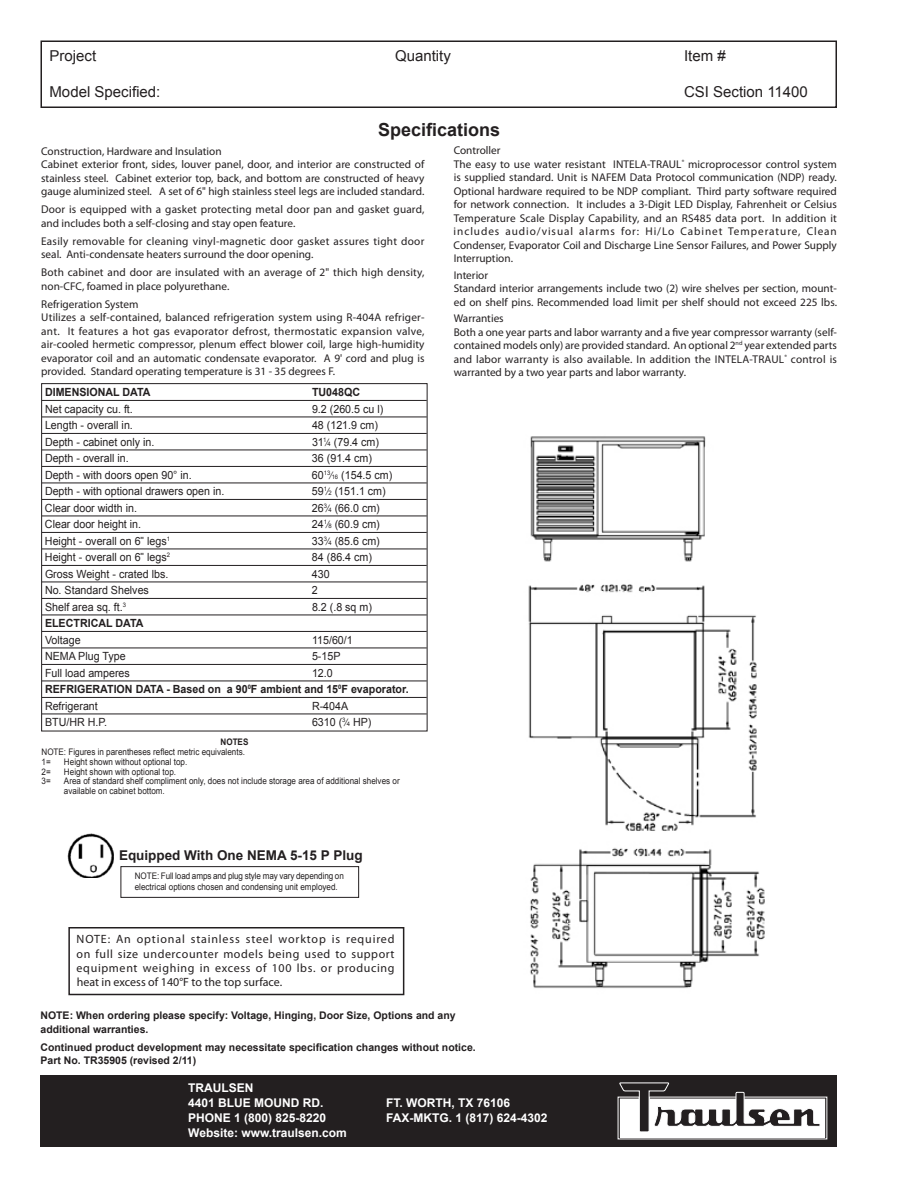
<style>
.page{position:relative;width:918px;height:1188px;background:#fff}
.page>*{position:absolute;margin:0;border:0;box-sizing:border-box;transform-origin:0 0}
.t1{font:700 18px "Arial";color:#231f20}
.t2{font:15px "Arial";color:#231f20}
.t3{font:700 13.5px "Arial";color:#231f20}
.t4{font:12px/14.4px "Myriad Pro";color:#231f20;text-align:justify}
.t5{font:700 12px/15px "Arial";color:#fff}
.t6{font:11.25px/13.5px "Myriad Pro";color:#231f20}
.t7{font:11.25px "Arial";color:#231f20;scale:.95 1}
.t8{font:11.25px/13.5px "Myriad Pro";letter-spacing:.02em;color:#231f20}
.t9{font:700 11.25px/16.5px "Arial";color:#231f20;scale:.95 1}
.t10{font:700 10.5px/13.5px "Arial";color:#231f20}
.t11{font:9px/9.8px "Arial";color:#231f20;scale:.9 1}
.t12{font:700 9px "Arial";color:#231f20;scale:.9 1}
.s1{font-family:"Myriad Pro"}
.s2{font-size:6.15px}
.s3{font-family:"Trebuchet MS"}
.s4{font-weight:400}
</style>
<div class="page">
<div style="left:40px;top:1076px;width:797px;height:72px;background:#231f20"></div>
<div style="left:40px;top:40px;width:797px;height:68px;border:2px solid #231f20"></div>
<svg style="left:618px;top:1083px;width:209px;height:56px"></svg>
<div style="left:41px;top:383px;width:387px;height:348px;border:1px solid #231f20"></div>
<hr style="left:42px;top:400px;width:385px;height:1px;background:#231f20">
<hr style="left:42px;top:417px;width:385px;height:1px;background:#231f20">
<hr style="left:42px;top:433px;width:385px;height:1px;background:#231f20">
<hr style="left:42px;top:450px;width:385px;height:1px;background:#231f20">
<hr style="left:42px;top:466px;width:385px;height:1px;background:#231f20">
<hr style="left:42px;top:483px;width:385px;height:1px;background:#231f20">
<hr style="left:42px;top:499px;width:385px;height:1px;background:#231f20">
<hr style="left:42px;top:516px;width:385px;height:1px;background:#231f20">
<hr style="left:42px;top:532px;width:385px;height:1px;background:#231f20">
<hr style="left:42px;top:549px;width:385px;height:1px;background:#231f20">
<hr style="left:42px;top:565px;width:385px;height:1px;background:#231f20">
<hr style="left:42px;top:582px;width:385px;height:1px;background:#231f20">
<hr style="left:42px;top:598px;width:385px;height:1px;background:#231f20">
<hr style="left:42px;top:615px;width:385px;height:1px;background:#231f20">
<hr style="left:42px;top:631px;width:385px;height:1px;background:#231f20">
<hr style="left:42px;top:648px;width:385px;height:1px;background:#231f20">
<hr style="left:42px;top:664px;width:385px;height:1px;background:#231f20">
<hr style="left:42px;top:681px;width:385px;height:1px;background:#231f20">
<hr style="left:42px;top:697px;width:385px;height:1px;background:#231f20">
<hr style="left:42px;top:714px;width:385px;height:1px;background:#231f20">
<img style="left:68px;top:833px;width:45px;height:45px">
<div style="left:121px;top:866px;width:238px;height:32px;border:1px solid #231f20"></div>
<div style="left:68px;top:927px;width:336px;height:68px;border:2px solid #231f20"></div>
<img style="left:528px;top:436px;width:237px;height:552px">
<h2 class="t2" style="left:50px;top:46px;width:48px">Project</h2>
<h2 class="t2" style="left:395px;top:46px;width:57px">Quantity</h2>
<h2 class="t2" style="left:684px;top:46px;width:43px">Item #</h2>
<h2 class="t2" style="left:50px;top:82px;width:112px">Model Specified:</h2>
<h2 class="t2" style="left:684px;top:82px;width:125px">CSI Section 11400</h2>
<h1 class="t1" style="left:378px;top:118px;width:124px">Specifications</h1>
<p class="t6" style="left:41px;top:144px;width:385px">Construction, Hardware and Insulation<br>Cabinet exterior front, sides, louver panel, door, and interior are constructed of stainless steel. Cabinet exterior top, back, and bottom are constructed of heavy gauge aluminized steel. A set of 6" high stainless steel legs are included standard.</p>
<p class="t6" style="left:41px;top:203px;width:385px">Door is equipped with a gasket protecting metal door pan and gasket guard, and includes both a self-closing and stay open feature.</p>
<p class="t8" style="left:41px;top:234px;width:385px">Easily removable for cleaning vinyl-magnetic door gasket assures tight door seal. Anti-condensate heaters surround the door opening.</p>
<p class="t6" style="left:41px;top:266px;width:385px">Both cabinet and door are insulated with an average of 2" thich high density, non-CFC, foamed in place polyurethane.</p>
<p class="t6" style="left:41px;top:297px;width:385px">Refrigeration System<br>Utilizes a self-contained, balanced refrigeration system using R-404A refriger&shy;ant. It features a hot gas evaporator defrost, thermostatic expansion valve, air-cooled hermetic compressor, plenum effect blower coil, large high-humidity evaporator coil and an automatic condensate evaporator. A 9' cord and plug is provided. Standard operating temperature is 31 - 35 degrees F.</p>
<p class="t9" style="left:45px;top:384px;width:113px">DIMENSIONAL DATA</p>
<p class="t9" style="left:312px;top:384px;width:52px">TU048QC</p>
<p class="t7" style="left:45px;top:402px;width:94px">Net capacity cu. ft.</p>
<p class="t7" style="left:312px;top:402px;width:77px">9.2 (260.5 cu l)</p>
<p class="t7" style="left:45px;top:418px;width:94px">Length - overall in.</p>
<p class="t7" style="left:312px;top:418px;width:71px">48 (121.9 cm)</p>
<p class="t7" style="left:45px;top:435px;width:117px">Depth - cabinet only in.</p>
<p class="t7" style="left:312px;top:434px;width:72px">31<sup>1</sup><span class="s1">⁄</span><span class="s2">4</span> (79.4 cm)</p>
<p class="t7" style="left:45px;top:451px;width:90px">Depth - overall in.</p>
<p class="t7" style="left:312px;top:451px;width:65px">36 (91.4 cm)</p>
<p class="t7" style="left:45px;top:468px;width:156px">Depth - with doors open 90° in.</p>
<p class="t7" style="left:312px;top:467px;width:86px">60<sup>13</sup><span class="s1">⁄</span><span class="s2">16</span> (154.5 cm)</p>
<p class="t7" style="left:45px;top:484px;width:190px">Depth - with optional drawers open in.</p>
<p class="t7" style="left:312px;top:484px;width:79px">59<sup>1</sup><span class="s1">⁄</span><span class="s2">2</span> (151.1 cm)</p>
<p class="t7" style="left:45px;top:501px;width:98px">Clear door width in.</p>
<p class="t7" style="left:312px;top:500px;width:73px">26<sup>3</sup><span class="s1">⁄</span><span class="s2">4</span> (66.0 cm)</p>
<p class="t7" style="left:45px;top:517px;width:103px">Clear door height in.</p>
<p class="t7" style="left:312px;top:517px;width:73px">24<sup>1</sup><span class="s1">⁄</span><span class="s2">8</span> (60.9 cm)</p>
<p class="t7" style="left:45px;top:534px;width:133px">Height - overall on 6<span class="s3">"</span> legs<sup>1</sup></p>
<p class="t7" style="left:312px;top:533px;width:73px">33<sup>3</sup><span class="s1">⁄</span><span class="s2">4</span> (85.6 cm)</p>
<p class="t7" style="left:45px;top:550px;width:133px">Height - overall on 6<span class="s3">"</span> legs<sup>2</sup></p>
<p class="t7" style="left:312px;top:550px;width:65px">84 (86.4 cm)</p>
<p class="t7" style="left:45px;top:567px;width:131px">Gross Weight - crated lbs.</p>
<p class="t7" style="left:312px;top:567px;width:20px">430</p>
<p class="t7" style="left:45px;top:583px;width:111px">No. Standard Shelves</p>
<p class="t7" style="left:312px;top:583px;width:8px">2</p>
<p class="t7" style="left:45px;top:600px;width:87px">Shelf area sq. ft.<sup>3</sup></p>
<p class="t7" style="left:312px;top:599px;width:65px">8.2 (.8 sq m)</p>
<p class="t9" style="left:45px;top:616px;width:105px">ELECTRICAL DATA</p>
<p class="t7" style="left:45px;top:633px;width:39px">Voltage</p>
<p class="t7" style="left:312px;top:633px;width:44px">115/60/1</p>
<p class="t7" style="left:45px;top:649px;width:86px">NEMA Plug Type</p>
<p class="t7" style="left:312px;top:649px;width:32px">5-15P</p>
<p class="t7" style="left:45px;top:666px;width:91px">Full load amperes</p>
<p class="t9" style="left:45px;top:665px;width:384px;text-indent:267px"><span class="s4">12.0<br></span>REFRIGERATION DATA - Based on a 90<sup>0</sup>F ambient and 15<sup>0</sup>F evaporator.<br><span class="s4">Refrigerant</span></p>
<p class="t7" style="left:312px;top:699px;width:40px">R-404A</p>
<p class="t7" style="left:45px;top:715px;width:67px">BTU/HR H.P.</p>
<p class="t7" style="left:312px;top:715px;width:64px">6310 (<sup>3</sup><span class="s1">⁄</span><span class="s2">4</span> HP)</p>
<p class="t12" style="left:221px;top:736px;width:33px">NOTES</p>
<p class="t11" style="left:41px;top:747px;width:228px">NOTE: Figures in parentheses reflect metric equivalents.<br>1=</p>
<p class="t11" style="left:64px;top:757px;width:139px">Height shown without optional top.</p>
<p class="t11" style="left:41px;top:767px;width:12px">2=</p>
<p class="t11" style="left:64px;top:767px;width:126px">Height shown with optional top.</p>
<p class="t11" style="left:41px;top:776px;width:12px">3=</p>
<p class="t11" style="left:64px;top:776px;width:375px">Area of standard shelf compliment only, does not include storage area of additional shelves or available on cabinet bottom.</p>
<p class="t3" style="left:119px;top:847px;width:245px">Equipped With One NEMA 5-15 P Plug</p>
<p class="t11" style="left:135px;top:870px;width:234px;line-height:10.8px">NOTE: Full load amps and plug style may vary depending on electrical options chosen and condensing unit employed.</p>
<p class="t4" style="left:77px;top:932px;width:320px">NOTE: An optional stainless steel worktop is required on full size undercounter models being used to support equipment weighing in excess of 100 lbs. or producing heat in excess of 140°F to the top surface.</p>
<p class="t6" style="left:454px;top:143px;width:385px">Controller<br>The easy to use water resistant INTELA-TRAUL<sup>®</sup> microprocessor control system is supplied standard. Unit is NAFEM Data Protocol communication (NDP) ready.<br>Optional hardware required to be NDP compliant. Third party software required for network connection. It -includes a 3-Digit LED Display, Fahrenheit or Celsius Temperature Scale Display Capability, and an RS485 data port. In addition it includes audio/visual alarms for: Hi/Lo Cabinet Temperature, Clean Condenser, Evaporator Coil and Discharge Line Sensor Failures, and Power Supply Interruption.</p>
<p class="t6" style="left:454px;top:268px;width:385px">Interior<br>Standard interior arrangements include two (2) wire shelves per section, mount&shy;ed on shelf pins. Recommended load limit per shelf should not exceed 225 lbs.</p>
<p class="t6" style="left:454px;top:311px;width:385px">Warranties<br>Both a one year parts and labor warranty and a five year compressor warranty (self&shy;contained models only) are provided standard. An optional 2<sup>nd</sup> year extended parts and labor warranty is also available. In addition the INTELA-TRAUL<sup>®</sup> control is warranted by a two year parts and labor warranty.</p>
<p class="t10" style="left:40px;top:1009px;width:417px">NOTE: When ordering please specify: Voltage, Hinging, Door Size, Options and any additional warranties.</p>
<p class="t10" style="left:40px;top:1041px;width:437px">Continued product development may necessitate specification changes without notice.<br>Part No. TR35905 (revised 2/11)</p>
<p class="t5" style="left:188px;top:1080px;width:137px">TRAULSEN<br>4401 BLUE MOUND RD.</p>
<p class="t5" style="left:386px;top:1095px;width:126px">FT. WORTH, TX 76106</p>
<p class="t5" style="left:188px;top:1110px;width:140px">PHONE 1 (800) 825-8220</p>
<p class="t5" style="left:386px;top:1110px;width:163px">FAX-MKTG. 1 (817) 624-4302</p>
<p class="t5" style="left:188px;top:1125px;width:160px">Website: www.traulsen.com</p>
</div>
